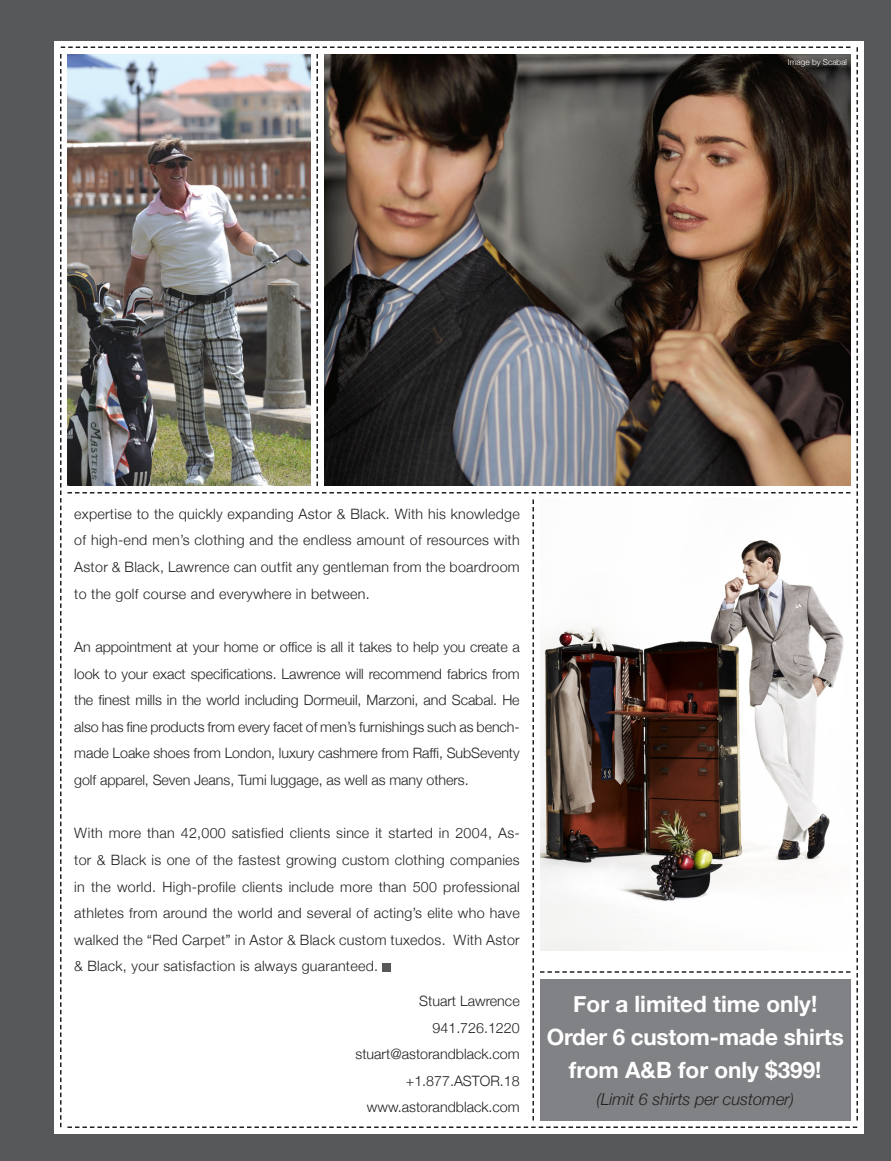
<style>
.page{position:relative;width:891px;height:1161px;background:#fff}
.page>*{position:absolute;margin:0;border:0;box-sizing:border-box;transform-origin:0 0}
.t1{font:700 22.5px/33px "Helvetica Neue";color:#fff;text-align:center}
.t2{font:italic 300 16.5px "Helvetica Neue";color:#231f20}
.t3{font:300 14.25px/26.5px "Helvetica Neue";color:#231f20;text-align:justify}
.t4{font:300 8.25px "Helvetica Neue";color:#fff}
</style>
<div class="page">
<img style="left:68px;top:54px;width:242px;height:432px">
<div style="left:540px;top:979px;width:310px;height:142px;background:#808285"></div>
<div style="left:383px;top:963px;width:8px;height:8px;background:#57585a"></div>
<img style="left:324px;top:54px;width:526px;height:432px">
<svg style="left:316px;top:54px;width:2px;height:432px"></svg>
<div style="left:0;top:0;width:54px;height:1161px;background:#57585a"></div>
<div style="left:864px;top:0;width:27px;height:1161px;background:#57585a"></div>
<div style="left:0;top:0;width:891px;height:40px;background:#57585a"></div>
<div style="left:0;top:1134px;width:891px;height:27px;background:#57585a"></div>
<svg style="left:60px;top:54px;width:2px;height:1073px"></svg>
<svg style="left:856px;top:47px;width:2px;height:1073px"></svg>
<svg style="left:61px;top:46px;width:789px;height:2px"></svg>
<svg style="left:68px;top:492px;width:782px;height:2px"></svg>
<svg style="left:68px;top:1126px;width:789px;height:2px"></svg>
<img style="left:540px;top:540px;width:304px;height:411px">
<svg style="left:532px;top:500px;width:2px;height:620px"></svg>
<svg style="left:540px;top:971px;width:310px;height:2px"></svg>
<p class="t4" style="left:788px;top:57px;width:61px">Image by Scabal</p>
<p class="t3" style="left:74px;top:500px;width:447px">expertise to the quickly expanding Astor &amp; Black. With his knowledge of high-end men’s clothing and the endless amount of resources with Astor &amp; Black, Lawrence can outfit any gentleman from the boardroom to the golf course and everywhere in between.</p>
<p class="t3" style="left:74px;top:633px;width:447px">An appointment at your home or office is all it takes to help you create a look to your exact specifications. Lawrence will recommend fabrics from the finest mills in the world including Dormeuil, Marzoni, and Scabal. He also has fine products from every facet of men’s furnishings such as bench&shy;made Loake shoes from London, luxury cashmere from Raffi, SubSeventy golf apparel, Seven Jeans, Tumi luggage, as well as many others.</p>
<p class="t3" style="left:74px;top:820px;width:447px">With more than 42,000 satisfied clients since it started in 2004, As&shy;tor &amp; Black is one of the fastest growing custom clothing companies in the world. High-profile clients include more than 500 professional athletes from around the world and several of acting’s elite who have walked the “Red Carpet” in Astor &amp; Black custom tuxedos. With Astor &amp; Black, your satisfaction is always guaranteed.</p>
<p class="t3" style="left:356px;top:987px;width:166px;text-align:right">Stuart Lawrence<br>941.726.1220 stuart@astorandblack.com +1.877.ASTOR.18 www.astorandblack.com</p>
<h1 class="t1" style="left:547px;top:987px;width:299px">For a limited time only!<br>Order 6 custom-made shirts from A&amp;B for only $399!</h1>
<p class="t2" style="left:596px;top:1090px;width:199px">(Limit 6 shirts per customer)</p>
</div>
